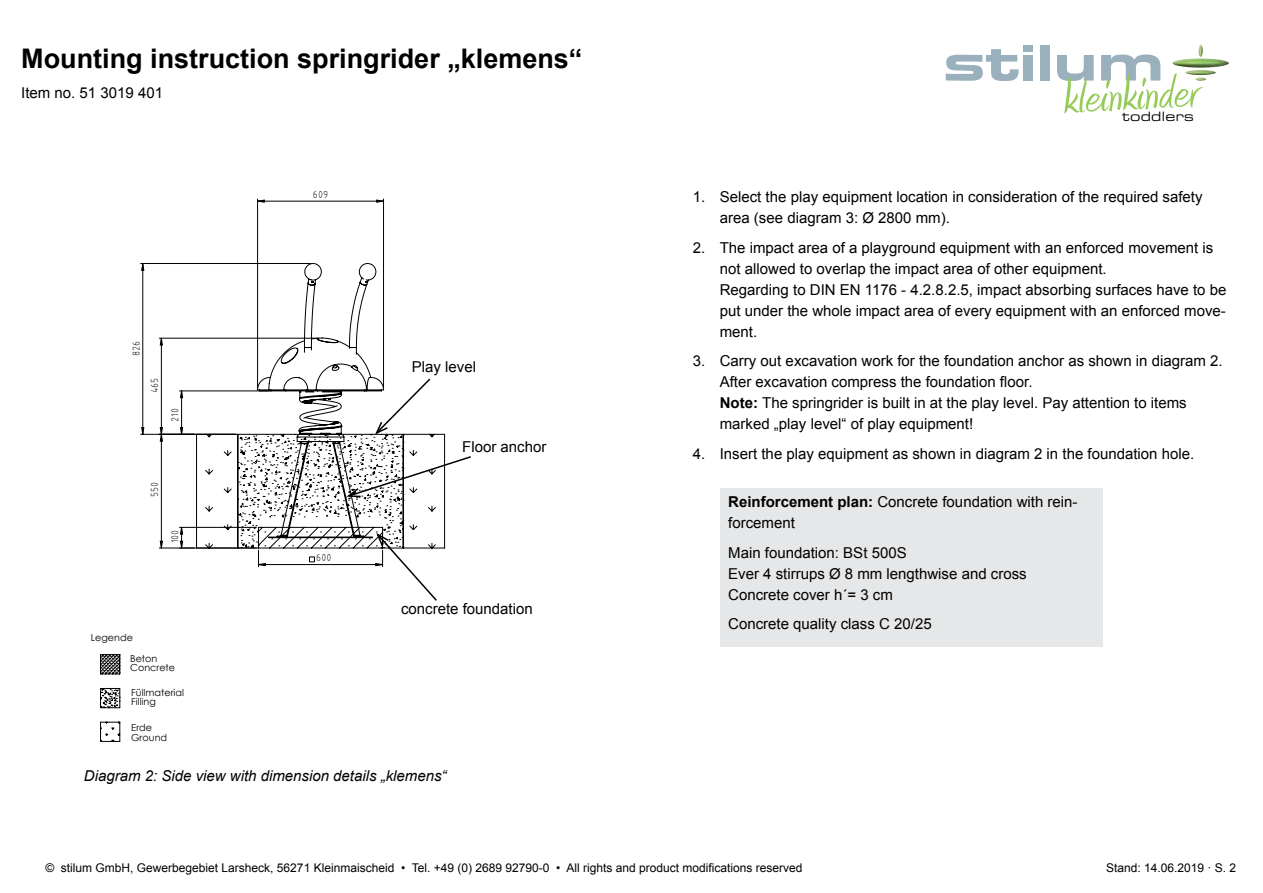
<style>
.page{position:relative;width:1263px;height:893px;background:#fff}
.page>*{position:absolute;margin:0;border:0;box-sizing:border-box;transform-origin:0 0}
.t1{font:53.55px "Amienne";color:#97cb59}
.t2{font:700 27px "Arial";color:#000}
.t3{font:15px/21px "Arial";color:#000}
.t4{font:italic 15px "Arial";color:#000}
.t5{font:12.9px "Eurostile LT Pro Ex 2";letter-spacing:.025em;color:#000}
.t6{font:12px "Arial";color:#000}
.t7{font:10.35px "SW Isop 1";color:#000}
.t8{font:9.6px/9.3px "Century Gothic";color:#000}
.s1{font-weight:700}
</style>
<div class="page">
<div style="left:1040px;top:45px;width:10px;height:36px;background:#9ab0bc"></div>
<svg style="left:1057px;top:55px;width:37px;height:26px"></svg>
<svg style="left:1101px;top:54px;width:59px;height:27px"></svg>
<svg style="left:946px;top:49px;width:73px;height:32px"></svg>
<div style="left:1023px;top:45px;width:10px;height:6px;background:#9ab0bc"></div>
<div style="left:1023px;top:55px;width:10px;height:26px;background:#9ab0bc"></div>
<img style="left:1172px;top:45px;width:57px;height:36px">
<svg style="left:101px;top:688px;width:19px;height:20px"></svg>
<svg style="left:102px;top:655px;width:18px;height:18px"></svg>
<hr style="left:257px;top:199px;width:1px;height:189px;background:#000">
<hr style="left:383px;top:199px;width:1px;height:189px;background:#000">
<hr style="left:159px;top:548px;width:35px;height:1px;background:#000">
<hr style="left:141px;top:263px;width:170px;height:1px;background:#000">
<hr style="left:159px;top:338px;width:159px;height:1px;background:#000">
<hr style="left:159px;top:434px;width:77px;height:1px;background:#000">
<svg style="left:257px;top:200px;width:126px;height:3px"></svg>
<svg style="left:141px;top:264px;width:22px;height:284px"></svg>
<div style="left:720px;top:488px;width:382px;height:158px;background:#e6e7e8"></div>
<svg style="left:179px;top:263px;width:292px;height:338px"></svg>
<h2 class="t2" style="left:21px;top:41px;width:563px">Mounting instruction springrider „klemens“</h2>
<p class="t3" style="left:21px;top:83px;width:143px">Item no. 51 3019 401</p>
<p class="t7" style="left:130px;top:356px;width:17px;rotate:-90deg">826</p>
<p class="t7" style="left:148px;top:393px;width:17px;rotate:-90deg">465</p>
<p class="t7" style="left:168px;top:422px;width:15px;rotate:-90deg">210</p>
<p class="t7" style="left:148px;top:497px;width:17px;rotate:-90deg">550</p>
<p class="t7" style="left:168px;top:543px;width:15px;rotate:-90deg">100</p>
<p class="t8" style="left:91px;top:632px;width:44px">Legende</p>
<p class="t8" style="left:130px;top:653px;width:46px">Beton<br>Concrete</p>
<p class="t8" style="left:131px;top:688px;width:54px">Füllmaterial<br>Filling</p>
<p class="t8" style="left:131px;top:723px;width:37px">Erde<br>Ground</p>
<p class="t7" style="left:313px;top:188px;width:17px">609</p>
<p class="t7" style="left:316px;top:551px;width:17px">600</p>
<p class="t3" style="left:412px;top:357px;width:66px">Play level</p>
<p class="t3" style="left:462px;top:436px;width:86px">Floor anchor</p>
<p class="t3" style="left:401px;top:598px;width:133px">concrete foundation</p>
<p class="t4" style="left:84px;top:766px;width:364px">Diagram 2: Side view with dimension details „klemens“</p>
<h1 class="t1" style="left:1062px;top:75px;width:138px;rotate:-3deg">kleinkinder</h1>
<p class="t5" style="left:1122px;top:107px;width:73px">toddlers</p>
<p class="t3" style="left:720px;top:187px;width:484px;text-indent:-27px">1. Select the play equipment location in consideration of the required safety area (see diagram 3: Ø 2800 mm).</p>
<p class="t3" style="left:720px;top:237px;width:508px;text-indent:-27px">2. The impact area of a playground equipment with an enforced movement is not allowed to overlap the impact area of other equipment.<br>Regarding to DIN EN 1176 - 4.2.8.2.5, impact absorbing surfaces have to be put under the whole impact area of every equipment with an enforced move&shy;ment.</p>
<p class="t3" style="left:720px;top:351px;width:504px;text-indent:-27px">3. Carry out excavation work for the foundation anchor as shown in diagram 2.<br>After excavation compress the foundation floor.<br><span class="s1">Note:</span> The springrider is built in at the play level. Pay attention to items marked „play level“ of play equipment!</p>
<p class="t3" style="left:693px;top:443px;width:503px">4. Insert the play equipment as shown in diagram 2 in the foundation hole.</p>
<p class="t3" style="left:728px;top:492px;width:351px"><span class="s1">Reinforcement plan:</span> Concrete foundation with rein&shy;forcement</p>
<p class="t3" style="left:728px;top:542px;width:300px">Main foundation: BSt 500S<br>Ever 4 stirrups Ø 8 mm lengthwise and cross<br>Concrete cover h´= 3 cm</p>
<p class="t3" style="left:728px;top:614px;width:205px">Concrete quality class C 20/25</p>
<p class="t6" style="left:45px;top:860px;width:759px">© stilum GmbH, Gewerbegebiet Larsheck, 56271 Kleinmaischeid • Tel. +49 (0) 2689 92790-0 • All rights and product modifications reserved</p>
<p class="t6" style="left:1106px;top:860px;width:132px">Stand: 14.06.2019 · S. 2</p>
</div>
